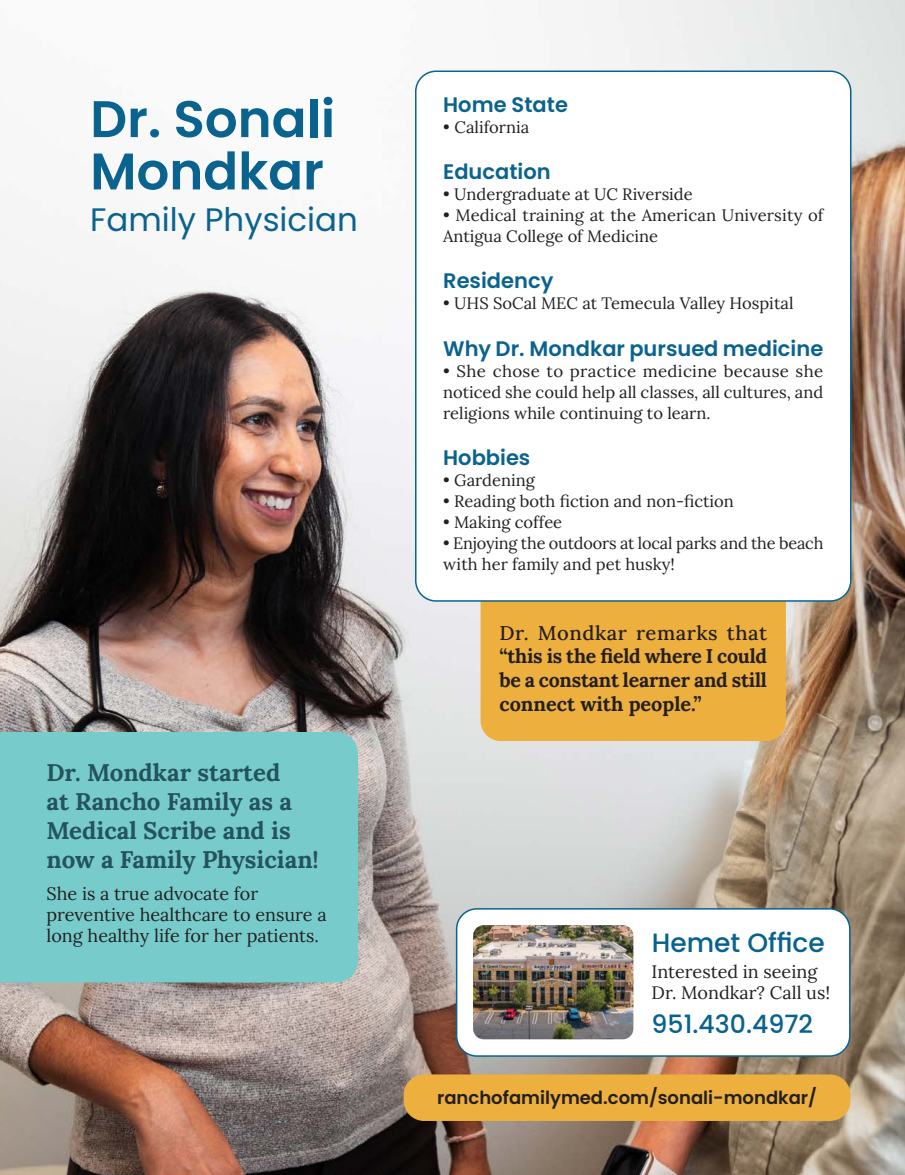
<style>
.page{position:relative;width:905px;height:1175px;background:#fff}
.page>*{position:absolute;margin:0;border:0;box-sizing:border-box;transform-origin:0 0}
.t1{font:600 51.45px/52.3px "Poppins";color:#0a638e}
.t2{font:32.4px "Poppins";color:#0a638e}
.t3{font:500 26.4px "Poppins";color:#08628e}
.t4{font:500 25.2px "Poppins";color:#08628e}
.t5{font:700 24px/28.8px "Lora";color:#25535d}
.t6{font:600 21px "Poppins";color:#0a638e}
.t7{font:700 19.8px/23.9px "Lora";letter-spacing:-.01em;color:#231f20;text-align:justify}
.t8{font:18px/21px "Lora";color:#231f20}
.t9{font:600 18px "Poppins";color:#231f20}
.t10{font:16.5px/21px "Lora";color:#231f20}
.s1{font-weight:500}
</style>
<div class="page">
<img style="left:0;top:0;width:904px;height:1174px">
<div style="left:480px;top:556px;width:305px;height:185px;background:#edaf3d;border-radius:20px"></div>
<div style="left:416px;top:71px;width:434px;height:530px;background:#fff;border-radius:20px"></div>
<div style="left:415px;top:70px;width:436px;height:531px;border:2px solid #08638e;border-radius:20px"></div>
<div style="left:456px;top:908px;width:393px;height:148px;background:#fff;border-radius:20px"></div>
<div style="left:456px;top:908px;width:394px;height:148px;border:2px solid #08638e;border-radius:20px"></div>
<img style="left:473px;top:925px;width:160px;height:114px">
<div style="left:0;top:732px;width:358px;height:250px;background:#77cccb"></div>
<div style="left:403px;top:1074px;width:447px;height:46px;background:#edaf3d;border-radius:21px"></div>
<p class="t1" style="left:90px;top:93px;width:246px">Dr. Sonali<br>Mondkar</p>
<p class="t2" style="left:90px;top:200px;width:269px">Family Physician</p>
<p class="t5" style="left:46px;top:757px;width:274px">Dr. Mondkar started<br>at Rancho Family as a<br>Medical Scribe and is now a Family Physician!</p>
<p class="t8" style="left:46px;top:881px;width:281px">She is a true advocate for preventive healthcare to ensure a long healthy life for her patients.</p>
<p class="t6" style="left:443px;top:92px;width:126px">Home State</p>
<p class="t10" style="left:443px;top:115px;width:87px">• California</p>
<p class="t6" style="left:443px;top:159px;width:109px">Education</p>
<p class="t10" style="left:443px;top:183px;width:251px">• Undergraduate at UC Riverside</p>
<p class="t10" style="left:443px;top:204px;width:382px">• Medical training at the American University of<br>Antigua College of Medicine</p>
<p class="t6" style="left:443px;top:269px;width:112px">Residency</p>
<p class="t10" style="left:443px;top:292px;width:352px">• UHS SoCal MEC at Temecula Valley Hospital</p>
<p class="t6" style="left:443px;top:336px;width:381px">Why Dr. Mondkar pursued medicine</p>
<p class="t10" style="left:443px;top:359px;width:381px;text-align:justify">• She chose to practice medicine because she noticed she could help all classes, all cultures, and religions while continuing to learn.</p>
<p class="t6" style="left:443px;top:445px;width:89px">Hobbies</p>
<p class="t10" style="left:443px;top:468px;width:93px">• Gardening</p>
<p class="t10" style="left:443px;top:489px;width:292px">• Reading both fiction and non-fiction</p>
<p class="t10" style="left:443px;top:510px;width:120px">• Making coffee</p>
<p class="t10" style="left:443px;top:531px;width:382px">• Enjoying the outdoors at local parks and the beach with her family and pet husky!</p>
<p class="t7" style="left:499px;top:619px;width:269px"><span class="s1">Dr. Mondkar remarks that </span>“this is the field where I could be a constant learner and still connect with people.”</p>
<p class="t3" style="left:651px;top:927px;width:174px">Hemet Office</p>
<p class="t8" style="left:651px;top:959px;width:167px">Interested in seeing</p>
<p class="t8" style="left:651px;top:981px;width:180px">Dr. Mondkar? Call us!</p>
<p class="t4" style="left:651px;top:1009px;width:163px">951.430.4972</p>
<p class="t9" style="left:437px;top:1086px;width:381px">ranchofamilymed.com/sonali-mondkar/</p>
</div>
